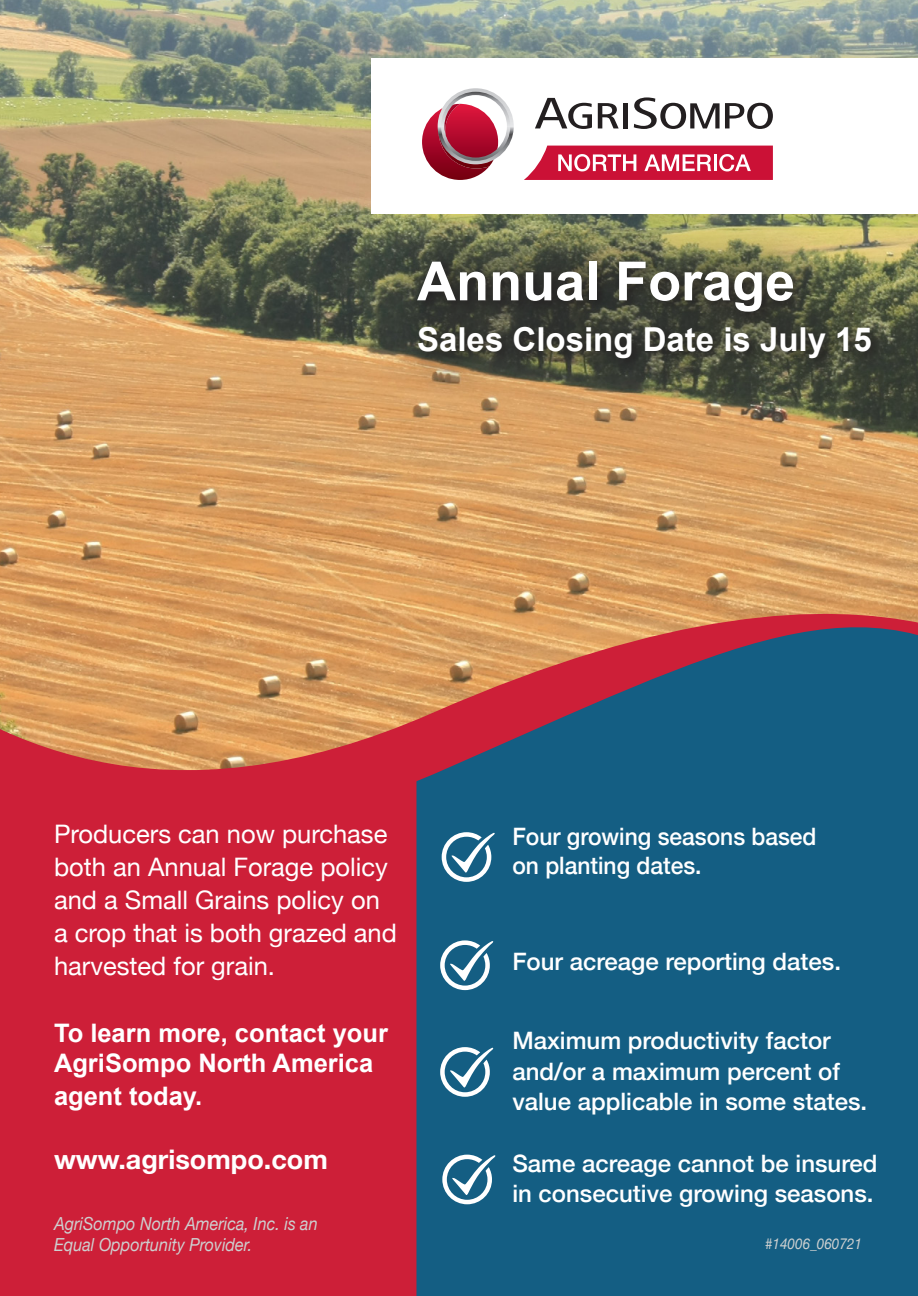
<style>
.page{position:relative;width:918px;height:1296px;background:#fff}
.page>*{position:absolute;margin:0;border:0;box-sizing:border-box;transform-origin:0 0}
.t1{font:700 54px "Arial";color:#fff}
.t2{font:700 33px "Arial";color:#fff}
.t3{font:700 27px "Helvetica Neue";color:#fff}
.t4{font:25.5px/33px "Helvetica Neue";color:#fff}
.t5{font:700 25.5px/31.5px "Arial";color:#fff}
.t6{font:500 24px/30.6px "Helvetica Neue";color:#fff}
.t7{font:500 24px/28.8px "Helvetica Neue";color:#fff;scale:.95 1}
.t8{font:italic 18px/21px "Helvetica Neue";color:#cdd0d0;scale:.9 1}
.t9{font:italic 15px "Helvetica Neue";color:#cdd0d0;scale:.9 1}
</style>
<div class="page">
<img style="left:0;top:0;width:918px;height:584px">
<div style="left:372px;top:59px;width:546px;height:155px;background:#fff"></div>
<div style="left:416px;top:917px;width:502px;height:379px;background:#145e83"></div>
<svg style="left:0;top:584px;width:918px;height:333px;background:#75746f"></svg>
<div style="left:0;top:736px;width:416px;height:560px;background:#cd1f38"></div>
<svg style="left:422px;top:88px;width:92px;height:92px"></svg>
<svg style="left:524px;top:146px;width:249px;height:34px"></svg>
<svg style="left:598px;top:103px;width:21px;height:25px"></svg>
<hr style="left:623px;top:103px;width:4px;height:25px;background:#231f20">
<svg style="left:634px;top:97px;width:139px;height:32px"></svg>
<svg style="left:535px;top:98px;width:57px;height:31px"></svg>
<div style="left:370px;top:212px;width:548px;height:193px;background:#231f20;opacity:.75"></div>
<svg style="left:442px;top:832px;width:53px;height:50px"></svg>
<svg style="left:440px;top:940px;width:53px;height:50px"></svg>
<svg style="left:440px;top:1047px;width:53px;height:50px"></svg>
<svg style="left:442px;top:1155px;width:53px;height:49px"></svg>
<p class="t1" style="left:417px;top:243px;width:380px">Annual Forage</p>
<p class="t2" style="left:417px;top:316px;width:456px">Sales Closing Date is July 15</p>
<p class="t4" style="left:54px;top:819px;width:344px">Producers can now purchase both an Annual Forage policy and a Small Grains policy on a crop that is both grazed and harvested for grain.</p>
<p class="t5" style="left:54px;top:1017px;width:335px">To learn more, contact your<br>AgriSompo North America agent today.</p>
<p class="t3" style="left:54px;top:1139px;width:275px">www.agrisompo.com</p>
<p class="t8" style="left:54px;top:1214px;width:295px">AgriSompo North America, Inc. is an<br>Equal Opportunity Provider.</p>
<p class="t7" style="left:512px;top:820px;width:322px">Four growing seasons based on planting dates.</p>
<p class="t6" style="left:512px;top:944px;width:330px">Four acreage reporting dates.</p>
<p class="t6" style="left:512px;top:1023px;width:356px">Maximum productivity factor and/or a maximum percent of value applicable in some states.</p>
<p class="t6" style="left:512px;top:1146px;width:367px">Same acreage cannot be insured in consecutive growing seasons.</p>
<p class="t9" style="left:765px;top:1233px;width:109px">#14006_060721</p>
</div>
